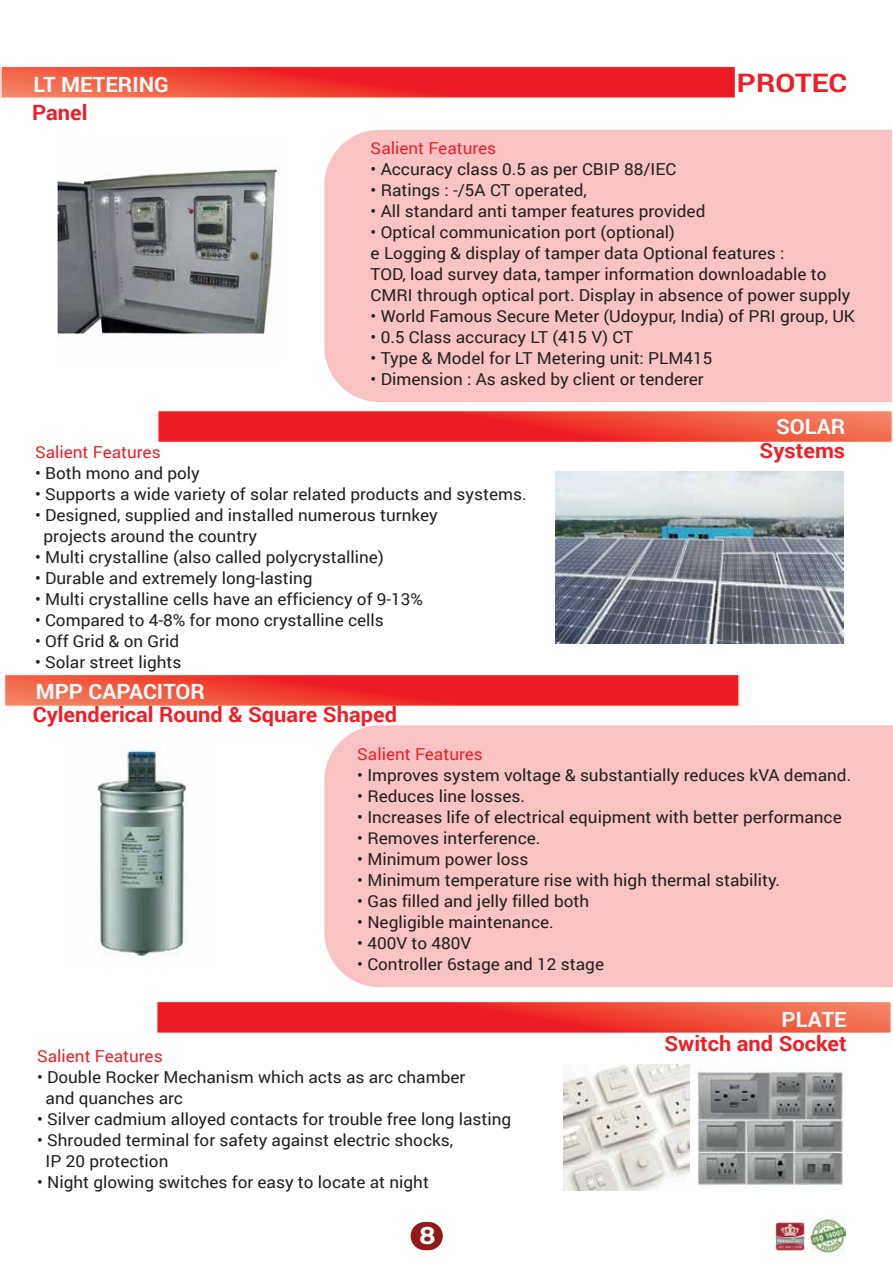
<style>
.page{position:relative;width:893px;height:1263px;background:#fff}
.page>*{position:absolute;margin:0;border:0;box-sizing:border-box;transform-origin:0 0}
.t1{font:700 25.5px "Roboto";color:#ed2028;scale:1.15 1}
.t2{font:700 24.3px "Montserrat";color:#fffffc}
.t3{font:700 21px "Roboto";color:#ed2028;scale:1.04 1}
.t4{font:700 21px "Roboto";color:#fafafa;scale:1.04 1}
.t5{font:16.5px/21px "Roboto";color:#231f20;scale:1.04 1}
.t6{font:16.5px "Roboto";color:#ed2028;scale:1.04 1}
</style>
<div class="page">
<svg style="left:3px;top:69px;width:730px;height:27px;background:#ee352f"></svg>
<div style="left:0;top:66px;width:736px;height:33px;border:2px solid #faf8f6"></div>
<svg style="left:7px;top:677px;width:730px;height:27px;background:#ee352f"></svg>
<div style="left:4px;top:674px;width:736px;height:33px;border:2px solid #faf8f6"></div>
<svg style="left:160px;top:413px;width:730px;height:27px;background:#ee3630"></svg>
<div style="left:157px;top:410px;width:736px;height:33px;border:2px solid #faf8f6"></div>
<svg style="left:159px;top:1004px;width:730px;height:27px;background:#ee3630"></svg>
<div style="left:156px;top:1001px;width:736px;height:33px;border:2px solid #faf8f6"></div>
<img style="left:58px;top:169px;width:220px;height:168px">
<img style="left:96px;top:748px;width:92px;height:209px">
<div style="left:324px;top:725px;width:569px;height:262px;background:#f9c2c3"></div>
<div style="left:324px;top:130px;width:568px;height:272px;background:#f9c2c3"></div>
<img style="left:555px;top:472px;width:288px;height:171px">
<img style="left:563px;top:1064px;width:127px;height:126px">
<img style="left:810px;top:1218px;width:36px;height:35px">
<img style="left:776px;top:1222px;width:28px;height:28px">
<div style="left:411px;top:1222px;width:32px;height:28px;background:#90191c;border-radius:14px"></div>
<img style="left:698px;top:1068px;width:145px;height:119px">
<p class="t4" style="left:34px;top:69px;width:131px">LT METERING</p>
<p class="t3" style="left:32px;top:97px;width:55px">Panel</p>
<h1 class="t1" style="left:737px;top:65px;width:97px">PROTEC</h1>
<p class="t6" style="left:371px;top:137px;width:122px">Salient Features</p>
<p class="t5" style="left:371px;top:158px;width:295px">• Accuracy class 0.5 as per CBIP 88/IEC</p>
<p class="t5" style="left:371px;top:179px;width:210px">• Ratings : -/5A CT operated,</p>
<p class="t5" style="left:371px;top:200px;width:323px">• All standard anti tamper features provided</p>
<p class="t5" style="left:371px;top:221px;width:463px">• Optical communication port (optional)<br>e Logging &amp; display of tamper data Optional features :<br>TOD, load survey data, tamper information downloadable to CMRI through optical port. Display in absence of power supply</p>
<p class="t5" style="left:371px;top:305px;width:467px">• World Famous Secure Meter (Udoypur, India) of PRI group, UK</p>
<p class="t5" style="left:371px;top:326px;width:254px">• 0.5 Class accuracy LT (415 V) CT</p>
<p class="t5" style="left:371px;top:347px;width:330px">• Type &amp; Model for LT Metering unit: PLM415</p>
<p class="t5" style="left:371px;top:368px;width:322px">• Dimension : As asked by client or tenderer</p>
<p class="t4" style="left:776px;top:412px;width:68px">SOLAR</p>
<p class="t6" style="left:35px;top:440px;width:122px">Salient Features</p>
<p class="t3" style="left:760px;top:435px;width:84px">Systems</p>
<p class="t5" style="left:35px;top:462px;width:160px">• Both mono and poly</p>
<p class="t5" style="left:35px;top:483px;width:474px">• Supports a wide variety of solar related products and systems.</p>
<p class="t5" style="left:44px;top:504px;width:380px;text-indent:-9px">• Designed, supplied and installed numerous turnkey projects around the country</p>
<p class="t5" style="left:35px;top:546px;width:337px">• Multi crystalline (also called polycrystalline)</p>
<p class="t5" style="left:35px;top:567px;width:268px">• Durable and extremely long-lasting</p>
<p class="t5" style="left:35px;top:588px;width:375px">• Multi crystalline cells have an efficiency of 9-13%</p>
<p class="t5" style="left:35px;top:609px;width:337px">• Compared to 4-8% for mono crystalline cells</p>
<p class="t5" style="left:35px;top:630px;width:140px">• Off Grid &amp; on Grid</p>
<p class="t5" style="left:35px;top:651px;width:142px">• Solar street lights</p>
<p class="t4" style="left:36px;top:676px;width:164px">MPP CAPACITOR</p>
<p class="t3" style="left:33px;top:700px;width:352px">Cylenderical Round &amp; Square Shaped</p>
<p class="t6" style="left:357px;top:743px;width:122px">Salient Features</p>
<p class="t5" style="left:357px;top:764px;width:477px">• Improves system voltage &amp; substantially reduces kVA demand.</p>
<p class="t5" style="left:357px;top:785px;width:163px">• Reduces line losses.</p>
<p class="t5" style="left:357px;top:806px;width:467px">• Increases life of electrical equipment with better performance</p>
<p class="t5" style="left:357px;top:827px;width:178px">• Removes interference.</p>
<p class="t5" style="left:357px;top:848px;width:166px">• Minimum power loss</p>
<p class="t5" style="left:357px;top:869px;width:408px">• Minimum temperature rise with high thermal stability.</p>
<p class="t5" style="left:357px;top:890px;width:224px">• Gas filled and jelly filled both</p>
<p class="t5" style="left:357px;top:911px;width:190px">• Negligible maintenance.</p>
<p class="t5" style="left:357px;top:932px;width:111px">• 400V to 480V</p>
<p class="t5" style="left:357px;top:953px;width:239px">• Controller 6stage and 12 stage</p>
<p class="t6" style="left:37px;top:1044px;width:122px">Salient Features</p>
<p class="t5" style="left:46px;top:1066px;width:405px;text-indent:-9px">• Double Rocker Mechanism which acts as arc chamber and quanches arc</p>
<p class="t5" style="left:37px;top:1108px;width:457px">• Silver cadmium alloyed contacts for trouble free long lasting</p>
<p class="t5" style="left:46px;top:1129px;width:393px;text-indent:-9px">• Shrouded terminal for safety against electric shocks,<br>IP 20 protection</p>
<p class="t5" style="left:37px;top:1171px;width:378px">• Night glowing switches for easy to locate at night</p>
<h2 class="t2" style="left:419px;top:1218px;width:18px">8</h2>
<p class="t4" style="left:781px;top:1005px;width:64px">PLATE</p>
<p class="t3" style="left:664px;top:1028px;width:177px">Switch and Socket</p>
</div>
